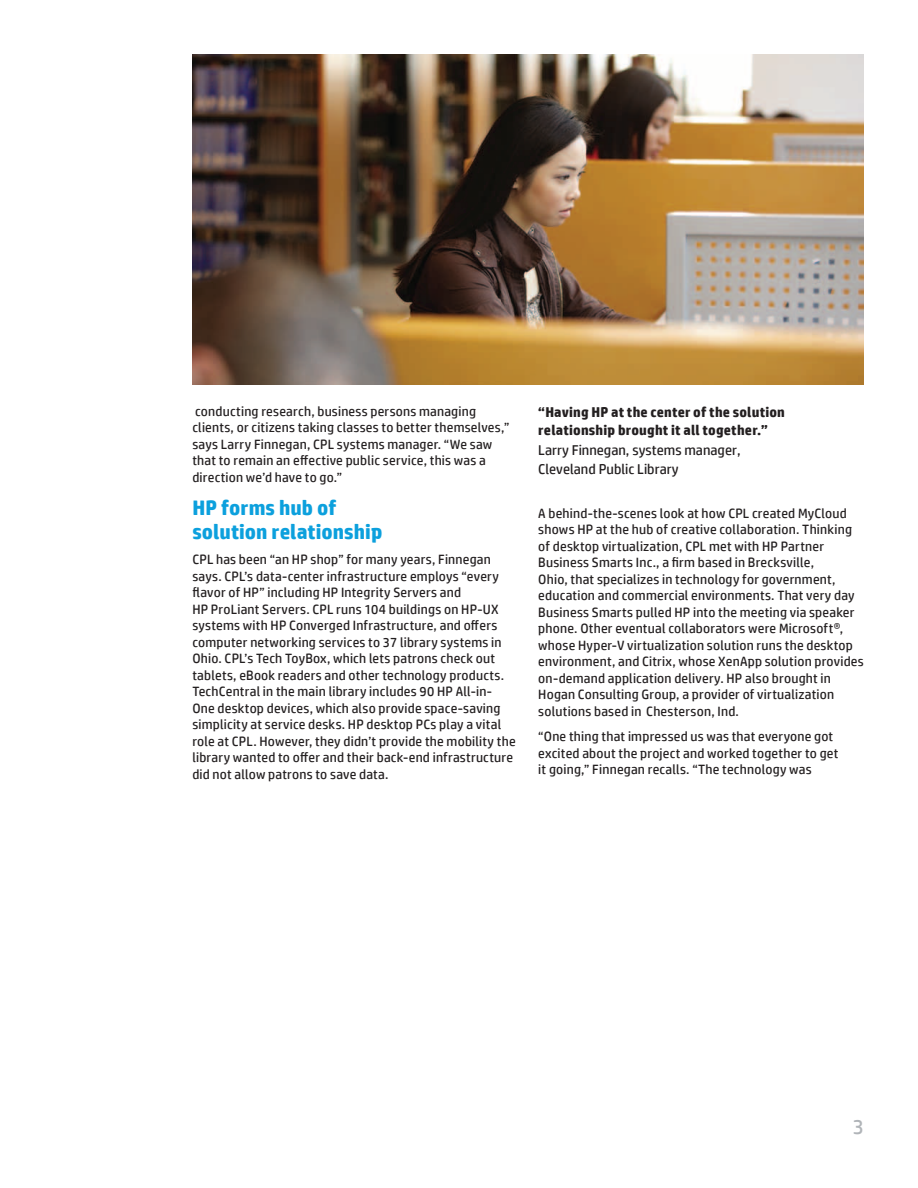
<style>
.page{position:relative;width:918px;height:1188px;background:#fff}
.page>*{position:absolute;margin:0;border:0;box-sizing:border-box;transform-origin:0 0}
.level_1_14_16{font:700 21px/24px "HP Simplified";color:#0ca0dd}
.Right_page{font:21px "HP Simplified";color:#b0b4b8}
.Quote_style_1{font:700 14.25px/19.2px "HP Simplified";letter-spacing:.015em;color:#231f20}
.text{font:13.5px/16.5px "HP Simplified";letter-spacing:.015em;color:#231f20}
.s1{font-weight:400}
</style>
<div class="page">
<img style="left:192px;top:54px;width:672px;height:331px">
<p class="text" style="left:192px;top:403px;width:318px">conducting research, business persons managing clients, or citizens taking classes to better themselves,” says Larry Finnegan, CPL systems manager. “We saw that to remain an effective public service, this was a direction we’d have to go.”</p>
<p class="level_1_14_16" style="left:192px;top:495px;width:192px">HP forms hub of solution relationship</p>
<p class="text" style="left:192px;top:551px;width:325px">CPL has been “an HP shop” for many years, Finnegan says. CPL’s data-center infrastructure employs “every flavor of HP” including HP Integrity Servers and<br>HP ProLiant Servers. CPL runs 104 buildings on HP-UX systems with HP Converged Infrastructure, and offers computer networking services to 37 library systems in Ohio. CPL’s Tech ToyBox, which lets patrons check out tablets, eBook readers and other technology products.<br>TechCentral in the main library includes 90 HP All-in-One desktop devices, which also provide space-saving simplicity at service desks. HP desktop PCs play a vital role at CPL. However, they didn’t provide the mobility the library wanted to offer and their back-end infrastructure did not allow patrons to save data.</p>
<p class="Quote_style_1" style="left:538px;top:402px;width:248px">“Having HP at the center of the solution relationship brought it all together.” <span class="s1">Larry Finnegan, systems manager, Cleveland Public Library</span></p>
<p class="text" style="left:538px;top:505px;width:327px">A behind-the-scenes look at how CPL created MyCloud shows HP at the hub of creative collaboration. Thinking of desktop virtualization, CPL met with HP Partner Business Smarts Inc., a firm based in Brecksville,<br>Ohio, that specializes in technology for government, education and commercial environments. That very day Business Smarts pulled HP into the meeting via speaker phone. Other eventual collaborators were Microsoft®, whose Hyper-V virtualization solution runs the desktop environment, and Citrix, whose XenApp solution provides on-demand application delivery. HP also brought in Hogan Consulting Group, a provider of virtualization solutions based in Chesterson, Ind.</p>
<p class="text" style="left:538px;top:728px;width:302px">“One thing that impressed us was that everyone got excited about the project and worked together to get it going,” Finnegan recalls. “The technology was</p>
<p class="Right_page" style="left:853px;top:1115px;width:13px">3</p>
</div>
